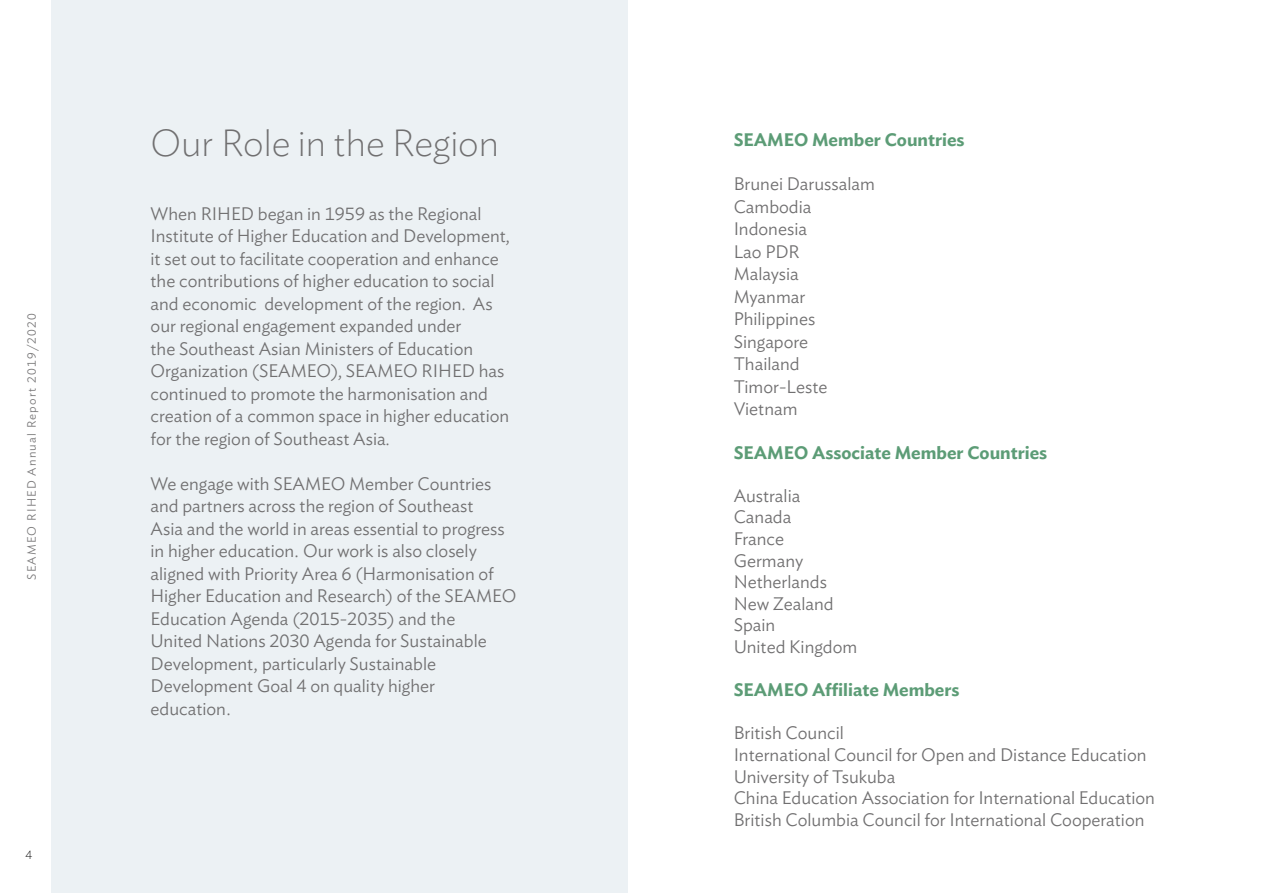
<style>
.page{position:relative;width:1263px;height:893px;background:#fff}
.page>*{position:absolute;margin:0;border:0;box-sizing:border-box;transform-origin:0 0}
.t1{font:200 37.5px "Ideal Sans";color:#706f70}
.t2{font:300 18px/22.5px "Ideal Sans";color:#706f70}
.t3{font:600 18px "Ideal Sans";color:#5c9c76}
.t4{font:300 12px "Ideal Sans";letter-spacing:.1em;color:#797879}
.t5{font:200 12px "Ideal Sans";color:#000}
</style>
<div class="page">
<div style="left:51px;top:0;width:577px;height:893px;background:#ecf1f4"></div>
<p class="t4" style="left:22px;top:580px;width:268px;rotate:-90deg">SEAMEO RIHED Annual Report 2019/2020</p>
<p class="t5" style="left:26px;top:846px;width:8px">4</p>
<h1 class="t1" style="left:151px;top:114px;width:350px">Our Role in the Region</h1>
<p class="t2" style="left:151px;top:201px;width:360px">When RIHED began in 1959 as the Regional Institute of Higher Education and Development, it set out to facilitate cooperation and enhance the contributions of higher education to social and economic development of the region. As our regional engagement expanded under<br>the Southeast Asian Ministers of Education Organization (SEAMEO), SEAMEO RIHED has continued to promote the harmonisation and creation of a common space in higher education for the region of Southeast Asia.</p>
<p class="t2" style="left:151px;top:471px;width:367px">We engage with SEAMEO Member Countries and partners across the region of Southeast<br>Asia and the world in areas essential to progress in higher education. Our work is also closely aligned with Priority Area 6 (Harmonisation of Higher Education and Research) of the SEAMEO Education Agenda (2015-2035) and the<br>United Nations 2030 Agenda for Sustainable Development, particularly Sustainable Development Goal 4 on quality higher education.</p>
<p class="t3" style="left:734px;top:126px;width:232px">SEAMEO Member Countries</p>
<p class="t2" style="left:734px;top:171px;width:143px">Brunei Darussalam<br>Cambodia<br>Indonesia<br>Lao PDR<br>Malaysia<br>Myanmar<br>Philippines<br>Singapore<br>Thailand<br>Timor-Leste<br>Vietnam</p>
<p class="t3" style="left:734px;top:438px;width:315px">SEAMEO Associate Member Countries</p>
<p class="t2" style="left:734px;top:483px;width:125px;line-height:21.6px">Australia<br>Canada<br>France<br>Germany<br>Netherlands<br>New Zealand<br>Spain<br>United Kingdom</p>
<p class="t3" style="left:734px;top:676px;width:227px">SEAMEO Affiliate Members</p>
<p class="t2" style="left:734px;top:721px;width:423px;line-height:21.6px">British Council<br>International Council for Open and Distance Education University of Tsukuba<br>China Education Association for International Education British Columbia Council for International Cooperation</p>
</div>
